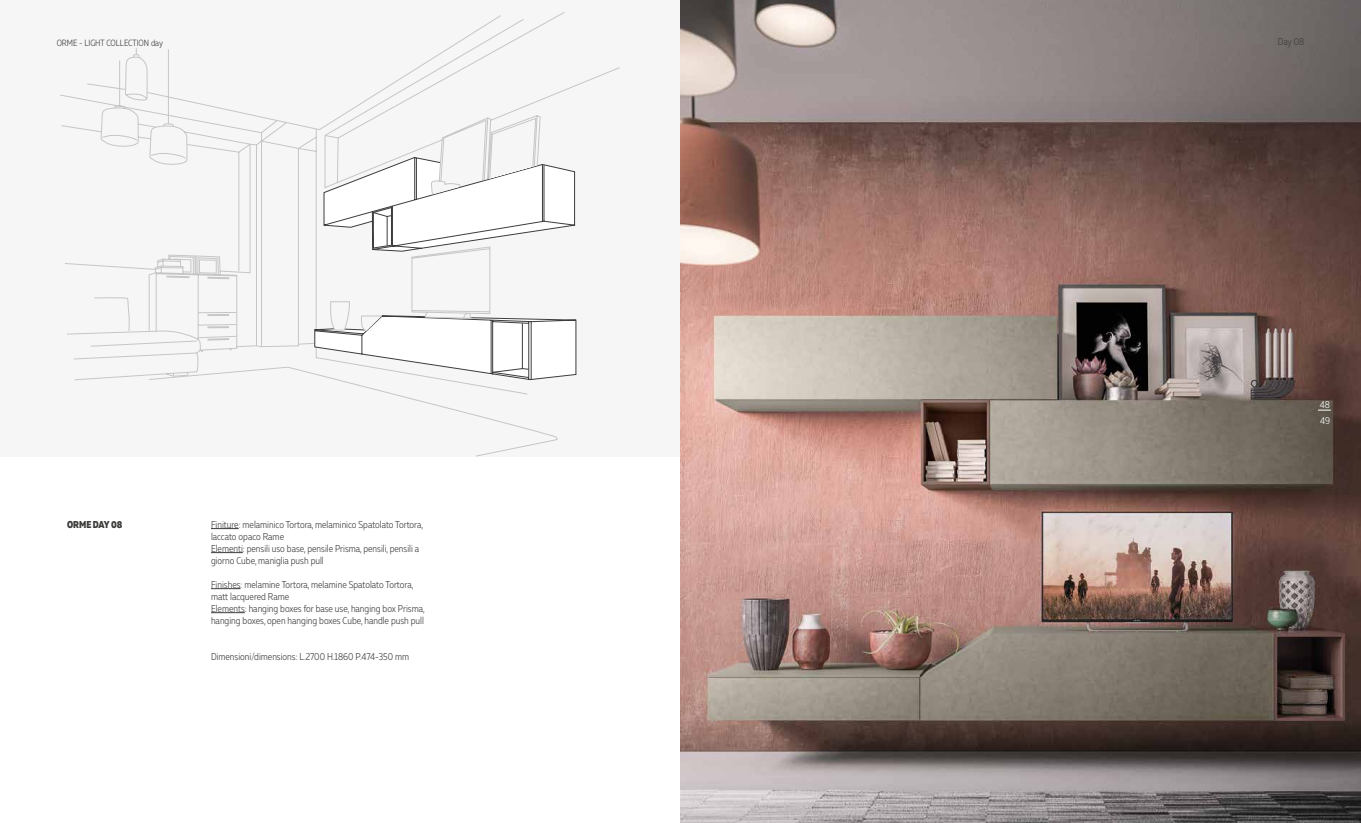
<style>
.page{position:relative;width:1361px;height:823px;background:#fff}
.page>*{position:absolute;margin:0;border:0;box-sizing:border-box;transform-origin:0 0}
.t1{font:300 10px/12px "Muller Narrow";color:#3c3c3b}
.t2{font:800 10px "Muller Narrow";color:#3c3c3b}
.t3{font:300 10px/16.5px "Muller Narrow";color:#fff}
.t4{font:300 9px "Muller Narrow";color:#3c3c3b}
</style>
<div class="page">
<div style="left:0;top:0;width:680px;height:456px;background:#f6f6f6"></div>
<svg style="left:211px;top:528px;width:28px;height:1px"></svg>
<hr style="left:211px;top:552px;width:32px;height:1px;background:#3c3c3b">
<svg style="left:211px;top:588px;width:29px;height:1px"></svg>
<hr style="left:211px;top:612px;width:34px;height:1px;background:#3c3c3b">
<svg style="left:60px;top:12px;width:560px;height:369px"></svg>
<svg style="left:87px;top:83px;width:38px;height:7px"></svg>
<svg style="left:149px;top:157px;width:427px;height:299px"></svg>
<img style="left:680px;top:0;width:681px;height:822px">
<svg style="left:1318px;top:409px;width:12px;height:1px"></svg>
<p class="t4" style="left:57px;top:37px;width:108px">ORME - LIGHT COLLECTION day</p>
<p class="t2" style="left:67px;top:518px;width:57px">ORME DAY 08</p>
<p class="t1" style="left:211px;top:517px;width:214px">Finiture: melaminico Tortora, melaminico Spatolato Tortora, laccato opaco Rame<br>Elementi: pensili uso base, pensile Prisma, pensili, pensili a giorno Cube, maniglia push pull</p>
<p class="t1" style="left:211px;top:577px;width:215px">Finishes: melamine Tortora, melamine Spatolato Tortora, matt lacquered Rame<br>Elements: hanging boxes for base use, hanging box Prisma, hanging boxes, open hanging boxes Cube, handle push pull</p>
<p class="t1" style="left:211px;top:649px;width:200px">Dimensioni/dimensions: L.2700 H.1860 P.474-350 mm</p>
<p class="t1" style="left:1277px;top:35px;width:28px">Day 08</p>
<p class="t3" style="left:1319px;top:395px;width:12px">48<br>49</p>
</div>
